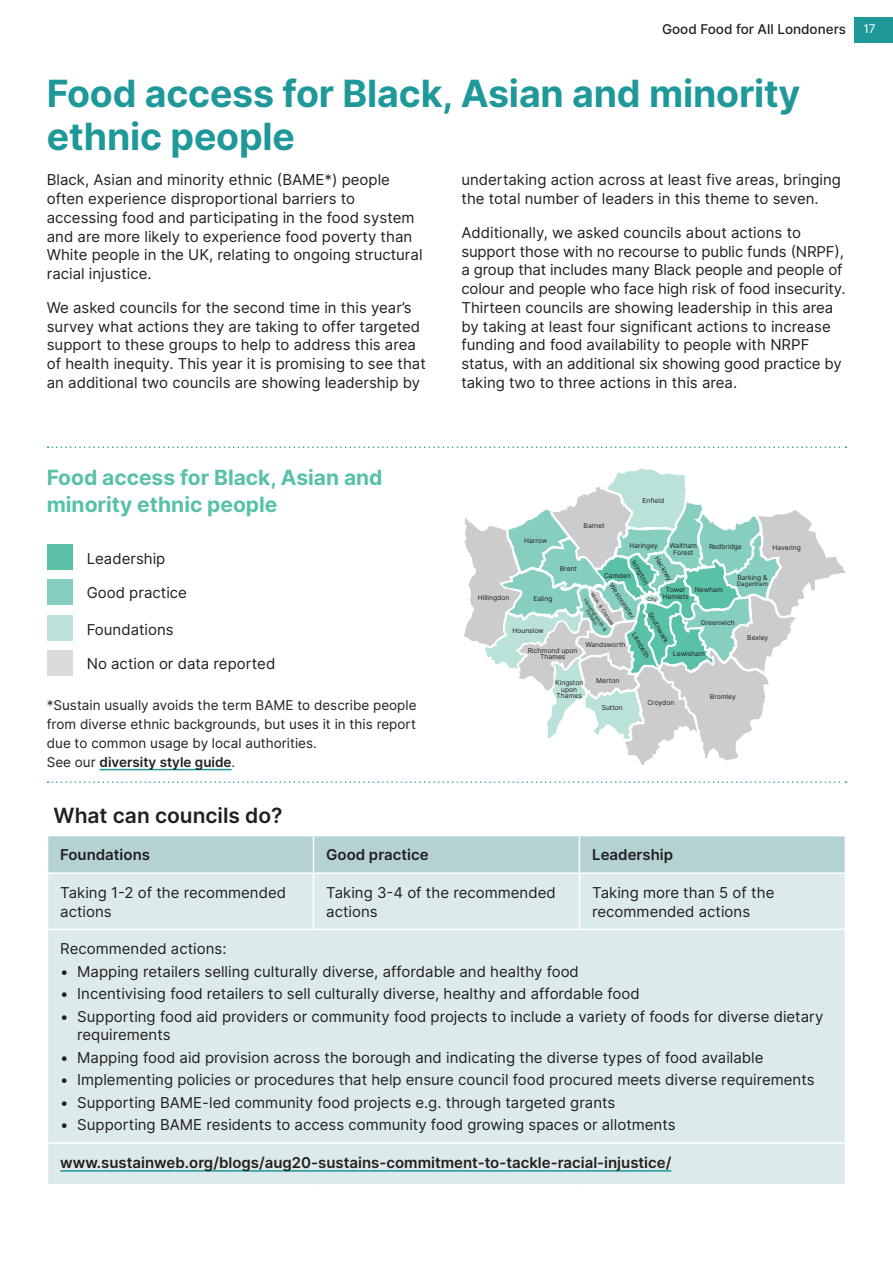
<style>
.page{position:relative;width:893px;height:1263px;background:#fff}
.page>*{position:absolute;margin:0;border:0;box-sizing:border-box;transform-origin:0 0}
.t1{font:700 37.5px/43.2px "Inter";letter-spacing:-.005em;color:#1e9898}
.t2{font:700 21px/26.2px "Inter";color:#58c1a7}
.t3{font:600 21px "Inter";color:#231f20}
.t4{font:15px/18.8px "Inter";color:#231f20}
.t5{font:600 15px "Inter";color:#231f20}
.t6{font:13.5px/18.8px "Inter";color:#231f20}
.t7{font:500 13.5px "Inter";color:#231f20}
.t8{font:12px "Inter";color:#fff}
.t9{font:6.75px/6.8px "Inter";color:#231f20;text-align:center}
.t10{font:6.15px "Inter";color:#231f20}
.t11{font:5.1px/4.2px "Inter";color:#231f20;text-align:center}
.s1{font-weight:600}
</style>
<div class="page">
<svg style="left:464px;top:468px;width:382px;height:297px"></svg>
<svg style="left:48px;top:446px;width:798px;height:2px"></svg>
<svg style="left:48px;top:781px;width:798px;height:2px"></svg>
<div style="left:48px;top:836px;width:797px;height:36px;background:#b4d2d3"></div>
<div style="left:48px;top:874px;width:797px;height:310px;background:#dceaeb"></div>
<hr style="left:313px;top:836px;width:1px;height:36px;background:#fff">
<hr style="left:579px;top:836px;width:1px;height:36px;background:#fff">
<hr style="left:313px;top:874px;width:1px;height:55px;background:#fff">
<hr style="left:579px;top:874px;width:1px;height:55px;background:#fff">
<hr style="left:47px;top:929px;width:266px;height:1px;background:#fff">
<hr style="left:313px;top:929px;width:266px;height:1px;background:#fff">
<hr style="left:579px;top:929px;width:267px;height:1px;background:#fff">
<hr style="left:47px;top:1142px;width:266px;height:2px;background:#fff">
<hr style="left:313px;top:1142px;width:266px;height:2px;background:#fff">
<hr style="left:579px;top:1142px;width:267px;height:2px;background:#fff">
<hr style="left:60px;top:1170px;width:611px;height:2px;background:#1e9898">
<div style="left:47px;top:544px;width:25px;height:26px;background:#58c1a7"></div>
<div style="left:47px;top:580px;width:25px;height:25px;background:#86cfc0"></div>
<div style="left:47px;top:615px;width:25px;height:25px;background:#bbe2da"></div>
<div style="left:47px;top:650px;width:25px;height:26px;background:#dadbda"></div>
<hr style="left:100px;top:769px;width:132px;height:1px;background:#1e9898">
<div style="left:855px;top:17px;width:38px;height:26px;background:#1e9898"></div>
<p class="t7" style="left:662px;top:19px;width:186px">Good Food for All Londoners</p>
<h1 class="t1" style="left:47px;top:70px;width:755px">Food access for Black, Asian and minority ethnic people</h1>
<p class="t4" style="left:47px;top:170px;width:377px">Black, Asian and minority ethnic (BAME*) people often experience disproportional barriers to accessing food and participating in the food system and are more likely to experience food poverty than White people in the UK, relating to ongoing structural racial injustice.</p>
<p class="t4" style="left:47px;top:298px;width:381px">We asked councils for the second time in this year’s survey what actions they are taking to offer targeted support to these groups to help to address this area of health inequity. This year it is promising to see that an additional two councils are showing leadership by</p>
<p class="t4" style="left:461px;top:170px;width:381px">undertaking action across at least five areas, bringing the total number of leaders in this theme to seven.</p>
<p class="t4" style="left:461px;top:223px;width:386px">Additionally, we asked councils about actions to support those with no recourse to public funds (NRPF), a group that includes many Black people and people of colour and people who face high risk of food insecurity.<br>Thirteen councils are showing leadership in this area by taking at least four significant actions to increase funding and food availability to people with NRPF status, with an additional six showing good practice by taking two to three actions in this area.</p>
<p class="t8" style="left:863px;top:20px;width:14px">17</p>
<h2 class="t2" style="left:47px;top:464px;width:337px">Food access for Black, Asian and minority ethnic people</h2>
<p class="t4" style="left:87px;top:549px;width:80px">Leadership</p>
<p class="t4" style="left:87px;top:583px;width:102px">Good practice</p>
<p class="t4" style="left:87px;top:620px;width:89px">Foundations</p>
<p class="t4" style="left:87px;top:654px;width:190px">No action or data reported</p>
<p class="t6" style="left:47px;top:696px;width:371px">*Sustain usually avoids the term BAME to describe people from diverse ethnic backgrounds, but uses it in this report due to common usage by local authorities.<br>See our <span class="s1">diversity style guide</span>.</p>
<p class="t9" style="left:642px;top:497px;width:23px">Enfield</p>
<p class="t9" style="left:629px;top:542px;width:30px">Haringey</p>
<p class="t9" style="left:669px;top:542px;width:29px">Waltham<br>Forest</p>
<p class="t9" style="left:709px;top:543px;width:34px">Redbridge</p>
<p class="t9" style="left:737px;top:574px;width:32px">Barking &amp;</p>
<p class="t10" style="left:737px;top:579px;width:33px">Dagenham</p>
<p class="t9" style="left:584px;top:522px;width:23px">Barnet</p>
<p class="t9" style="left:524px;top:537px;width:25px">Harrow</p>
<p class="t9" style="left:773px;top:544px;width:30px">Havering</p>
<p class="t9" style="left:660px;top:555px;width:29px;rotate:60deg">Hackney</p>
<p class="t9" style="left:636px;top:559px;width:28px;rotate:60deg">Islington</p>
<p class="t9" style="left:560px;top:565px;width:19px">Brent</p>
<p class="t9" style="left:604px;top:572px;width:28px">Camden</p>
<p class="t9" style="left:614px;top:582px;width:41px;rotate:57deg">Westminster</p>
<p class="t9" style="left:663px;top:586px;width:28px">Tower<br>Hamlets</p>
<p class="t9" style="left:695px;top:586px;width:30px">Newham</p>
<p class="t9" style="left:701px;top:619px;width:36px">Greenwich</p>
<p class="t11" style="left:594px;top:591px;width:40px;rotate:57deg">Kens. &amp; Chelsea</p>
<p class="t9" style="left:478px;top:594px;width:33px">Hillingdon</p>
<p class="t9" style="left:533px;top:595px;width:21px">Ealing</p>
<p class="t11" style="left:647px;top:597px;width:11px">City</p>
<p class="t11" style="left:587px;top:598px;width:39px;rotate:57deg">Hammersmith &amp;<br>Fulham</p>
<p class="t9" style="left:653px;top:611px;width:36px;rotate:60deg">Southwark</p>
<p class="t9" style="left:512px;top:627px;width:33px">Hounslow</p>
<p class="t9" style="left:637px;top:631px;width:30px;rotate:60deg">Lambeth</p>
<p class="t9" style="left:747px;top:634px;width:23px">Bexley</p>
<p class="t9" style="left:585px;top:641px;width:42px">Wandsworth</p>
<p class="t9" style="left:528px;top:647px;width:51px">Richmond upon<br>Thames</p>
<p class="t9" style="left:555px;top:679px;width:30px">Kingston upon<br>Thames</p>
<p class="t9" style="left:673px;top:650px;width:33px">Lewisham</p>
<p class="t9" style="left:596px;top:677px;width:25px">Merton</p>
<p class="t9" style="left:602px;top:704px;width:23px">Sutton</p>
<p class="t9" style="left:710px;top:693px;width:27px">Bromley</p>
<p class="t9" style="left:647px;top:699px;width:28px">Croydon</p>
<h2 class="t3" style="left:54px;top:800px;width:231px">What can councils do?</h2>
<p class="t5" style="left:60px;top:844px;width:91px">Foundations</p>
<p class="t5" style="left:326px;top:844px;width:104px">Good practice</p>
<p class="t5" style="left:592px;top:844px;width:83px">Leadership</p>
<p class="t4" style="left:60px;top:883px;width:227px">Taking 1-2 of the recommended actions</p>
<p class="t4" style="left:326px;top:883px;width:231px">Taking 3-4 of the recommended actions</p>
<p class="t4" style="left:592px;top:883px;width:184px">Taking more than 5 of the recommended actions</p>
<p class="t4" style="left:60px;top:939px;width:168px">Recommended actions:</p>
<p class="t4" style="left:60px;top:961px;width:520px">• Mapping retailers selling culturally diverse, affordable and healthy food</p>
<p class="t4" style="left:60px;top:984px;width:581px">• Incentivising food retailers to sell culturally diverse, healthy and affordable food</p>
<p class="t4" style="left:77px;top:1006px;width:748px;text-indent:-17px">• Supporting food aid providers or community food projects to include a variety of foods for diverse dietary requirements</p>
<p class="t4" style="left:60px;top:1048px;width:705px">• Mapping food aid provision across the borough and indicating the diverse types of food available</p>
<p class="t4" style="left:60px;top:1070px;width:756px">• Implementing policies or procedures that help ensure council food procured meets diverse requirements</p>
<p class="t4" style="left:60px;top:1093px;width:557px">• Supporting BAME-led community food projects e.g. through targeted grants</p>
<p class="t4" style="left:60px;top:1115px;width:617px">• Supporting BAME residents to access community food growing spaces or allotments</p>
<p class="t5" style="left:60px;top:1151px;width:613px">www.sustainweb.org/blogs/aug20-sustains-commitment-to-tackle-racial-injustice/</p>
</div>
